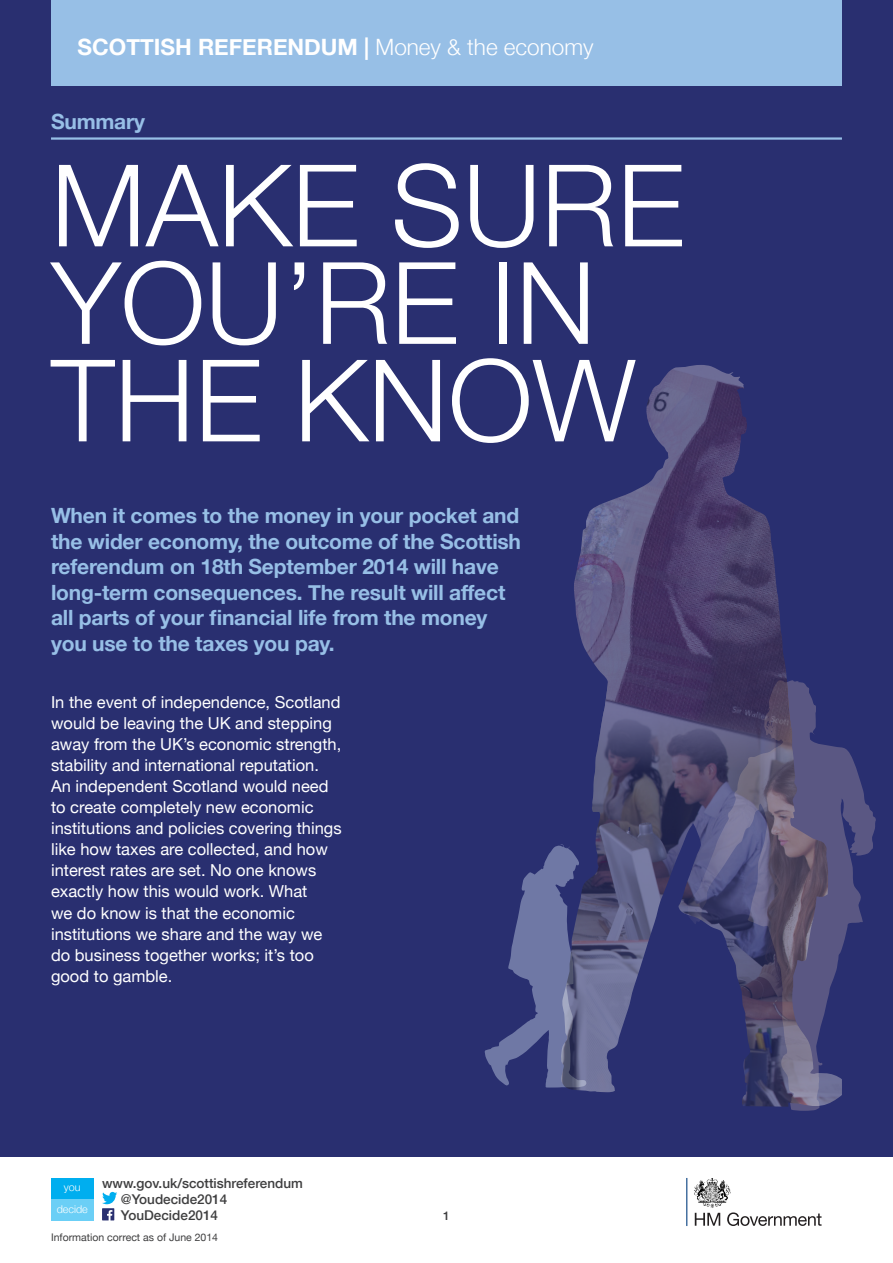
<style>
.page{position:relative;width:893px;height:1263px;background:#fff}
.page>*{position:absolute;margin:0;border:0;box-sizing:border-box;transform-origin:0 0}
.t1{font:300 114px/97.5px "Helvetica Neue";color:#fff}
.t2{font:700 22.5px "Helvetica Neue";color:#fff}
.t3{font:700 21px/25.5px "Helvetica Neue";letter-spacing:-.01em;color:#97bfe6}
.t4{font:16.5px/21px "Helvetica Neue";color:#fff}
.t5{font:500 13.5px "Helvetica Neue";color:#3e3e3f}
.t6{font:500 12px "Helvetica Neue";color:#3e3e3f}
.t7{font:300 10.8px/21.9px "Helvetica Neue";color:#fff;text-align:center}
.t8{font:10.5px "Helvetica Neue";color:#3e3e3f}
.s1{font-weight:300}
</style>
<div class="page">
<img style="left:686px;top:1178px;width:45px;height:48px">
<svg style="left:102px;top:1192px;width:15px;height:28px"></svg>
<div style="left:51px;top:1178px;width:43px;height:42px;background:#00aeef"></div>
<div style="left:51px;top:1199px;width:43px;height:21px;background:#6bcff6"></div>
<svg style="left:695px;top:1213px;width:25px;height:13px"></svg>
<svg style="left:727px;top:1212px;width:94px;height:14px"></svg>
<div style="left:0;top:0;width:893px;height:1157px;background:#292f70"></div>
<svg style="left:485px;top:845px;width:75px;height:242px"></svg>
<svg style="left:791px;top:749px;width:85px;height:362px"></svg>
<img style="left:560px;top:771px;width:282px;height:336px">
<img style="left:574px;top:365px;width:272px;height:406px">
<div style="left:51px;top:0;width:791px;height:85px;background:#97bfe6"></div>
<hr style="left:51px;top:137px;width:791px;height:3px;background:#97bfe6">
<p class="t2" style="left:78px;top:27px;width:517px">SCOTTISH REFERENDUM | <span class="s1">Money &amp; the economy</span></p>
<p class="t3" style="left:51px;top:108px;width:95px">Summary</p>
<p class="t1" style="left:51px;top:150px;width:635px">MAKE SURE<br>YOU’RE IN<br>THE KNOW</p>
<p class="t3" style="left:51px;top:502px;width:472px">When it comes to the money in your pocket and the wider economy, the outcome of the Scottish referendum on 18th September 2014 will have long-term consequences. The result will affect all parts of your financial life from the money you use to the taxes you pay.</p>
<p class="t4" style="left:51px;top:691px;width:292px">In the event of independence, Scotland would be leaving the UK and stepping away from the UK’s economic strength, stability and international reputation.<br>An independent Scotland would need to create completely new economic institutions and policies covering things like how taxes are collected, and how interest rates are set. No one knows exactly how this would work. What<br>we do know is that the economic institutions we share and the way we do business together works; it’s too good to gamble.</p>
<p class="t5" style="left:102px;top:1172px;width:202px">www.gov.uk/scottishreferendum</p>
<p class="t5" style="left:121px;top:1188px;width:108px">@Youdecide2014</p>
<p class="t5" style="left:121px;top:1205px;width:99px">YouDecide2014</p>
<p class="t8" style="left:51px;top:1228px;width:169px">Information correct as of June 2014</p>
<p class="t7" style="left:57px;top:1175px;width:33px">you decide</p>
<p class="t6" style="left:443px;top:1206px;width:8px">1</p>
</div>
